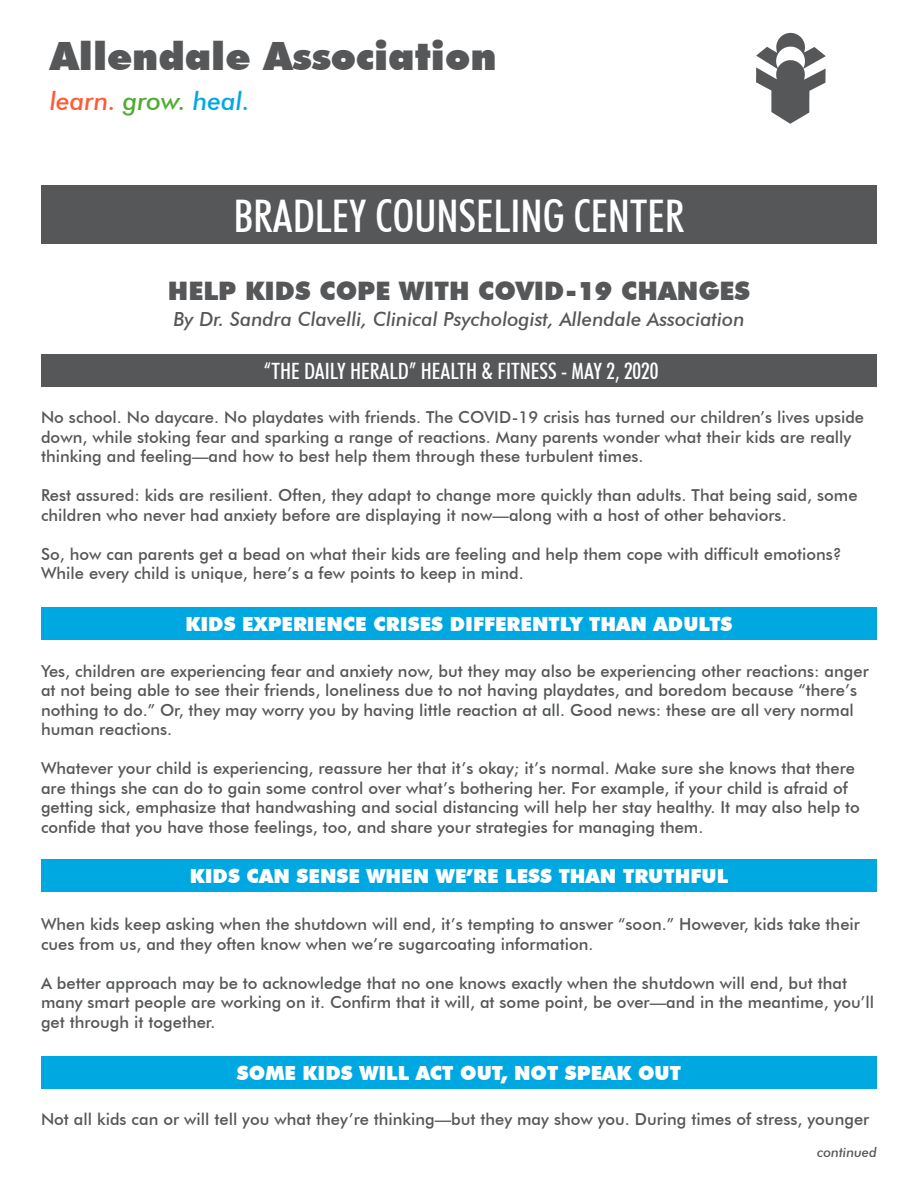
<style>
.page{position:relative;width:918px;height:1188px;background:#fff}
.page>*{position:absolute;margin:0;border:0;box-sizing:border-box;transform-origin:0 0}
.t1{font:500 condensed 45px "Futura BT";color:#fff}
.t2{font:900 39px "Futura BT";color:#555759}
.t3{font:900 25.5px "Futura BT";color:#555759}
.t4{font:italic 500 25.5px "Futura BT";color:#ff5b35}
.t5{font:500 condensed 22.5px "Futura BT";color:#fff}
.t6{font:900 19.5px "Futura BT";color:#fff}
.t7{font:italic 500 19.5px "Futura BT";color:#555759}
.t8{font:500 16.5px/19.5px "Futura BT";color:#555759}
.t9{font:italic 500 13.5px "Futura BT";color:#555759}
.s1{color:#4fad2f}
.s2{color:#00a8e2}
</style>
<div class="page">
<div style="left:41px;top:186px;width:836px;height:58px;background:#555759"></div>
<div style="left:41px;top:354px;width:836px;height:33px;background:#555759"></div>
<div style="left:41px;top:608px;width:836px;height:32px;background:#00a8e2"></div>
<div style="left:41px;top:860px;width:836px;height:32px;background:#00a8e2"></div>
<div style="left:41px;top:1056px;width:836px;height:33px;background:#00a8e2"></div>
<img style="left:756px;top:32px;width:70px;height:92px">
<p class="t2" style="left:50px;top:32px;width:448px">Allendale Association</p>
<p class="t4" style="left:50px;top:86px;width:202px">learn. <span class="s1">grow.</span> <span class="s2">heal.</span></p>
<p class="t1" style="left:234px;top:189px;width:452px">BRADLEY COUNSELING CENTER</p>
<p class="t3" style="left:168px;top:276px;width:584px">HELP KIDS COPE WITH COVID-19 CHANGES</p>
<p class="t7" style="left:173px;top:307px;width:573px">By Dr. Sandra Clavelli, Clinical Psychologist, Allendale Association</p>
<p class="t5" style="left:264px;top:357px;width:396px">“THE DAILY HERALD” HEALTH &amp; FITNESS - MAY 2, 2020</p>
<p class="t8" style="left:41px;top:407px;width:825px">No school. No daycare. No playdates with friends. The COVID-19 crisis has turned our children’s lives upside down, while stoking fear and sparking a range of reactions. Many parents wonder what their kids are really thinking and feeling—and how to best help them through these turbulent times.</p>
<p class="t8" style="left:41px;top:485px;width:818px">Rest assured: kids are resilient. Often, they adapt to change more quickly than adults. That being said, some children who never had anxiety before are displaying it now—along with a host of other behaviors.</p>
<p class="t8" style="left:41px;top:544px;width:802px">So, how can parents get a bead on what their kids are feeling and help them cope with difficult emotions?<br>While every child is unique, here’s a few points to keep in mind.</p>
<p class="t6" style="left:186px;top:612px;width:548px">KIDS EXPERIENCE CRISES DIFFERENTLY THAN ADULTS</p>
<p class="t8" style="left:41px;top:661px;width:829px">Yes, children are experiencing fear and anxiety now, but they may also be experiencing other reactions: anger at not being able to see their friends, loneliness due to not having playdates, and boredom because “there’s nothing to do.” Or, they may worry you by having little reaction at all. Good news: these are all very normal human reactions.</p>
<p class="t8" style="left:41px;top:758px;width:820px">Whatever your child is experiencing, reassure her that it’s okay; it’s normal. Make sure she knows that there are things she can do to gain some control over what’s bothering her. For example, if your child is afraid of getting sick, emphasize that handwashing and social distancing will help her stay healthy. It may also help to confide that you have those feelings, too, and share your strategies for managing them.</p>
<p class="t6" style="left:190px;top:865px;width:540px">KIDS CAN SENSE WHEN WE’RE LESS THAN TRUTHFUL</p>
<p class="t8" style="left:41px;top:914px;width:820px">When kids keep asking when the shutdown will end, it’s tempting to answer “soon.” However, kids take their cues from us, and they often know when we’re sugarcoating information.</p>
<p class="t8" style="left:41px;top:973px;width:834px">A better approach may be to acknowledge that no one knows exactly when the shutdown will end, but that many smart people are working on it. Confirm that it will, at some point, be over—and in the meantime, you’ll get through it together.</p>
<p class="t6" style="left:237px;top:1061px;width:446px">SOME KIDS WILL ACT OUT, NOT SPEAK OUT</p>
<p class="t8" style="left:41px;top:1109px;width:830px">Not all kids can or will tell you what they’re thinking—but they may show you. During times of stress, younger</p>
<p class="t9" style="left:817px;top:1144px;width:61px">continued</p>
</div>
